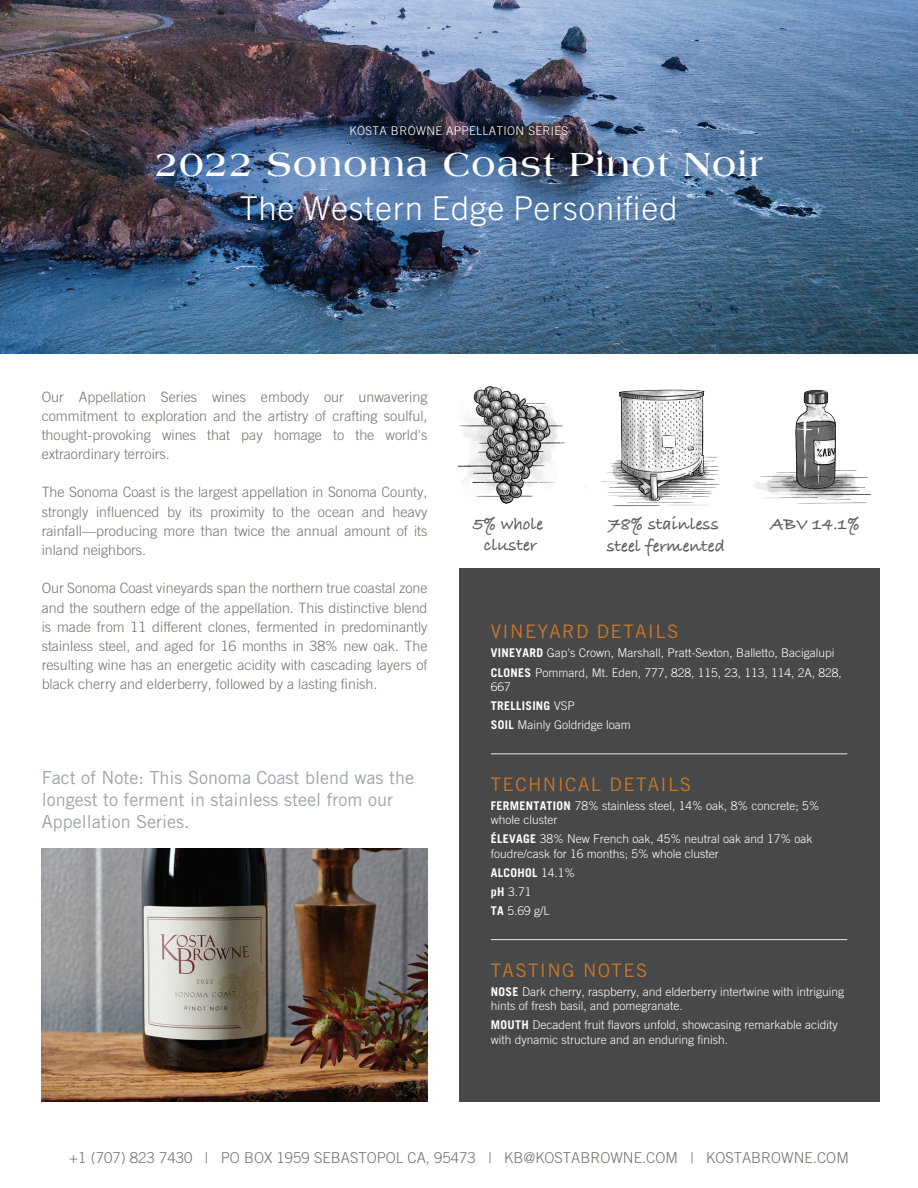
<style>
.page{position:relative;width:918px;height:1188px;background:#fff}
.page>*{position:absolute;margin:0;border:0;box-sizing:border-box;transform-origin:0 0}
.t1{font:700 36px "Americana LT";letter-spacing:.04em;color:#fff}
.t2{font:300 33px "Trade Gothic Next LT Pro";letter-spacing:.02em;color:#fff}
.t3{font:18.6px "Trade Gothic LT Pro";letter-spacing:.075em;color:#cc7726}
.t4{font:18px/21.6px "Trade Gothic LT Pro";color:#9ea3ac}
.t5{font:700 18px/21.6px "Bradley Hand ITCTT";color:#5c5d5e}
.t6{font:300 15px "Trade Gothic LT Pro";color:#77736d}
.t7{font:300 14.25px/19.2px "Trade Gothic LT Pro";color:#77736d;text-align:justify}
.t8{font:300 12px/19px "Trade Gothic LT Pro";color:#fff}
.t9{font:300 12px "Trade Gothic LT Pro";letter-spacing:.03em;color:#fff}
.s1{font-weight:700}
</style>
<div class="page">
<img style="left:0;top:0;width:918px;height:354px">
<img style="left:317px;top:92px;width:284px;height:78px">
<div style="left:459px;top:568px;width:420px;height:534px;background:#474849"></div>
<hr style="left:491px;top:753px;width:356px;height:1px;background:#ebeaea">
<hr style="left:491px;top:939px;width:356px;height:1px;background:#ebeaea">
<img style="left:42px;top:848px;width:386px;height:254px">
<img style="left:601px;top:389px;width:119px;height:118px">
<img style="left:457px;top:386px;width:108px;height:118px">
<img style="left:754px;top:390px;width:117px;height:114px">
<p class="t9" style="left:350px;top:123px;width:220px">KOSTA BROWNE APPELLATION SERIES</p>
<h1 class="t1" style="left:155px;top:144px;width:610px">2022 Sonoma Coast Pinot Noir</h1>
<h2 class="t2" style="left:240px;top:185px;width:439px">The Western Edge Personified</h2>
<p class="t7" style="left:42px;top:387px;width:387px">Our Appellation Series wines embody our unwavering commitment to exploration and the artistry of crafting soulful, thought-provoking wines that pay homage to the world's extraordinary terroirs.</p>
<p class="t7" style="left:42px;top:483px;width:387px">The Sonoma Coast is the largest appellation in Sonoma County, strongly influenced by its proximity to the ocean and heavy rainfall—producing more than twice the annual amount of its inland neighbors.</p>
<p class="t7" style="left:42px;top:579px;width:387px">Our Sonoma Coast vineyards span the northern true coastal zone and the southern edge of the appellation. This distinctive blend is made from 11 different clones, fermented in predominantly stainless steel, and aged for 16 months in 38% new oak. The resulting wine has an energetic acidity with cascading layers of black cherry and elderberry, followed by a lasting finish.</p>
<p class="t4" style="left:42px;top:767px;width:374px">Fact of Note: This Sonoma Coast blend was the longest to ferment in stainless steel from our<br>Appellation Series.</p>
<p class="t5" style="left:607px;top:512px;width:120px">78% stainless steel fermented</p>
<p class="t5" style="left:473px;top:512px;width:72px;text-align:center">5% whole cluster</p>
<p class="t5" style="left:771px;top:513px;width:91px">ABV 14.1%</p>
<h3 class="t3" style="left:491px;top:621px;width:189px">VINEYARD DETAILS</h3>
<p class="t8" style="left:491px;top:644px;width:352px"><span class="s1">VINEYARD</span> Gap's Crown, Marshall, Pratt-Sexton, Balletto, Bacigalupi<br><span class="s1">CLONES</span> Pommard, Mt. Eden, 777, 828, 115, 23, 113, 114, 2A, 828,</p>
<p class="t8" style="left:491px;top:677px;width:141px">667<br><span class="s1">TRELLISING</span> VSP<br><span class="s1">SOIL</span> Mainly Goldridge loam</p>
<h3 class="t3" style="left:491px;top:773px;width:202px">TECHNICAL DETAILS</h3>
<p class="t8" style="left:491px;top:798px;width:330px;line-height:14.4px"><span class="s1">FERMENTATION</span> 78% stainless steel, 14% oak, 8% concrete; 5% whole cluster</p>
<p class="t8" style="left:491px;top:832px;width:323px;line-height:14.4px"><span class="s1">ÉLEVAGE</span> 38% New French oak, 45% neutral oak and 17% oak foudre/cask for 16 months; 5% whole cluster</p>
<p class="t8" style="left:491px;top:863px;width:86px"><span class="s1">ALCOHOL</span> 14.1% <span class="s1">pH</span> 3.71<br><span class="s1">TA</span> 5.69 g/L</p>
<h3 class="t3" style="left:491px;top:959px;width:158px">TASTING NOTES</h3>
<p class="t8" style="left:491px;top:984px;width:355px;line-height:14.4px"><span class="s1">NOSE</span> Dark cherry, raspberry, and elderberry intertwine with intriguing hints of fresh basil, and pomegranate.</p>
<p class="t8" style="left:491px;top:1018px;width:348px;line-height:14.4px"><span class="s1">MOUTH</span> Decadent fruit flavors unfold, showcasing remarkable acidity with dynamic structure and an enduring finish.</p>
<p class="t6" style="left:69px;top:1149px;width:781px">+1 (707) 823 7430 | PO BOX 1959 SEBASTOPOL CA, 95473 | KB@KOSTABROWNE.COM | KOSTABROWNE.COM</p>
</div>
